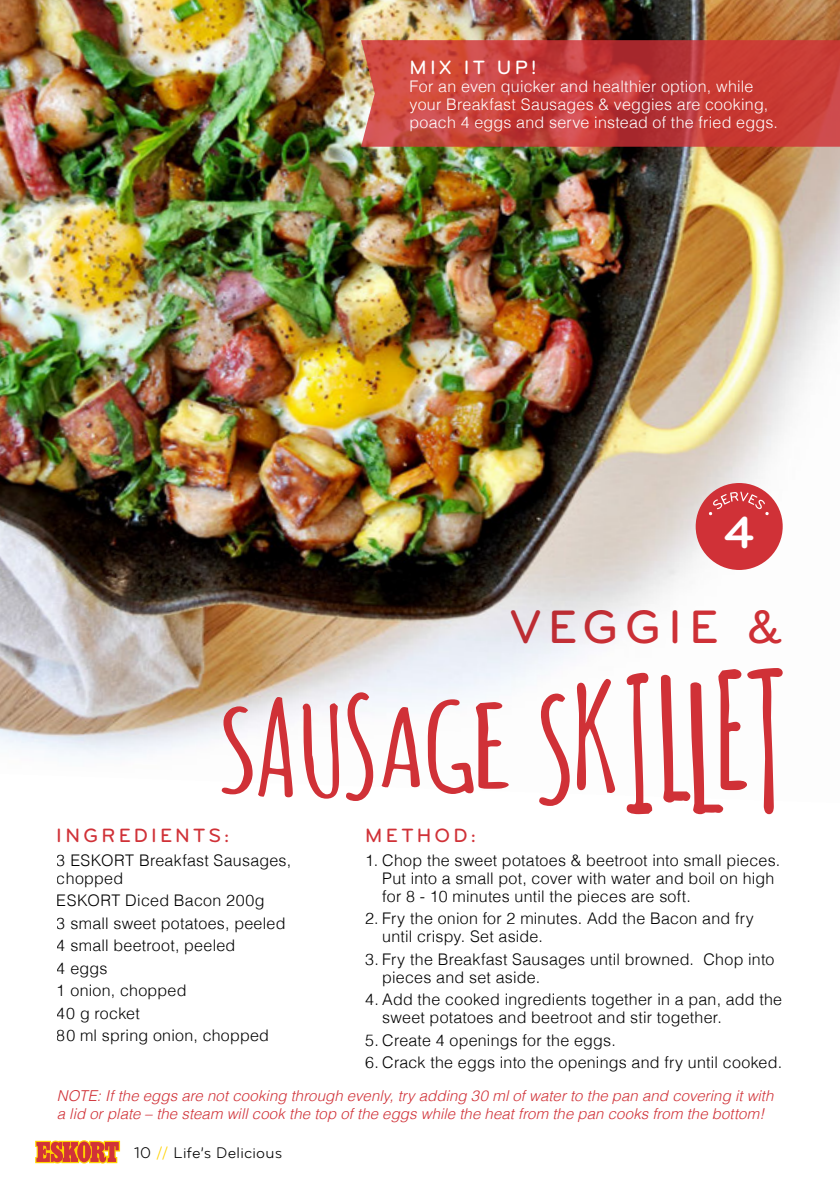
<style>
.page{position:relative;width:840px;height:1191px;background:#fff}
.page>*{position:absolute;margin:0;border:0;box-sizing:border-box;transform-origin:0 0}
.t1{font:500 48.8px "Bryant Pro";letter-spacing:.145em;color:#d03137}
.Recipe_Headings{font:700 46.8px "Bryant Pro";color:#fff}
.Recipe_Headings-2{font:500 20px "Bryant Pro";letter-spacing:.16em;color:#d03137}
.Recipe_Headings-3{font:500 20px "Bryant Pro";letter-spacing:.155em;color:#fff}
.t2{font:300 16px/18px "Helvetica";letter-spacing:.015em;color:#000}
.Recipe_Headings-4{font:300 16px/18px "Helvetica";letter-spacing:.015em;color:#fff}
.t3{font:16px "Bryant Pro";letter-spacing:.015em;color:#000}
.List{font:italic 300 15px/18px "Helvetica";letter-spacing:.005em;color:#d03137}
.s1{color:#ffd200}
</style>
<div class="page">
<img style="left:0;top:0;width:839px;height:799px">
<svg style="left:539px;top:693px;width:30px;height:113px"></svg>
<svg style="left:576px;top:679px;width:38px;height:114px"></svg>
<svg style="left:626px;top:673px;width:25px;height:141px"></svg>
<svg style="left:660px;top:668px;width:122px;height:146px"></svg>
<svg style="left:221px;top:706px;width:31px;height:88px"></svg>
<svg style="left:258px;top:697px;width:35px;height:100px"></svg>
<svg style="left:302px;top:703px;width:37px;height:95px"></svg>
<svg style="left:346px;top:692px;width:27px;height:109px"></svg>
<svg style="left:381px;top:707px;width:39px;height:80px"></svg>
<svg style="left:427px;top:699px;width:81px;height:95px"></svg>
<div style="left:695px;top:483px;width:87px;height:87px;background:#d03137;border-radius:50%"></div>
<svg style="left:708px;top:491px;width:60px;height:24px"></svg>
<svg style="left:361px;top:40px;width:478px;height:107px;background:#c5403c"></svg>
<svg style="left:35px;top:1140px;width:85px;height:23px;background:#e16d38"></svg>
<p class="Recipe_Headings-3" style="left:409px;top:57px;width:129px">MIX IT UP!</p>
<p class="Recipe_Headings-4" style="left:409px;top:76px;width:370px">For an even quicker and healthier option, while your Breakfast Sausages &amp; veggies are cooking, poach 4 eggs and serve instead of the fried eggs.</p>
<p class="Recipe_Headings" style="left:723px;top:507px;width:31px">4</p>
<p class="Recipe_Headings-2" style="left:57px;top:824px;width:174px">INGREDIENTS:</p>
<p class="t2" style="left:57px;top:849px;width:236px">3 ESKORT Breakfast Sausages, chopped</p>
<p class="t2" style="left:57px;top:888px;width:230px;line-height:22.6px">ESKORT Diced Bacon 200g<br>3 small sweet potatoes, peeled<br>4 small beetroot, peeled<br>4 eggs<br>1 onion, chopped<br>40 g rocket<br>80 ml spring onion, chopped</p>
<h1 class="t1" style="left:509px;top:601px;width:275px">VEGGIE &amp;</h1>
<p class="Recipe_Headings-2" style="left:365px;top:824px;width:112px">METHOD:</p>
<p class="t2" style="left:382px;top:849px;width:399px;text-indent:-17px">1. Chop the sweet potatoes &amp; beetroot into small pieces.<br>Put into a small pot, cover with water and boil on high for 8 - 10 minutes until the pieces are soft.</p>
<p class="t2" style="left:382px;top:908px;width:373px;text-indent:-17px">2. Fry the onion for 2 minutes. Add the Bacon and fry until crispy. Set aside.</p>
<p class="t2" style="left:382px;top:948px;width:393px;text-indent:-17px">3. Fry the Breakfast Sausages until browned. Chop into pieces and set aside.</p>
<p class="t2" style="left:382px;top:989px;width:401px;text-indent:-17px">4. Add the cooked ingredients together in a pan, add the sweet potatoes and beetroot and stir together.</p>
<p class="t2" style="left:365px;top:1030px;width:252px">5. Create 4 openings for the eggs.</p>
<p class="t2" style="left:365px;top:1052px;width:418px">6. Crack the eggs into the openings and fry until cooked.</p>
<p class="List" style="left:57px;top:1085px;width:717px">NOTE: If the eggs are not cooking through evenly, try adding 30 ml of water to the pan and covering it with a lid or plate – the steam will cook the top of the eggs while the heat from the pan cooks from the bottom!</p>
<p class="t3" style="left:134px;top:1143px;width:149px">10 <span class="s1">//</span> Life’s Delicious</p>
</div>
